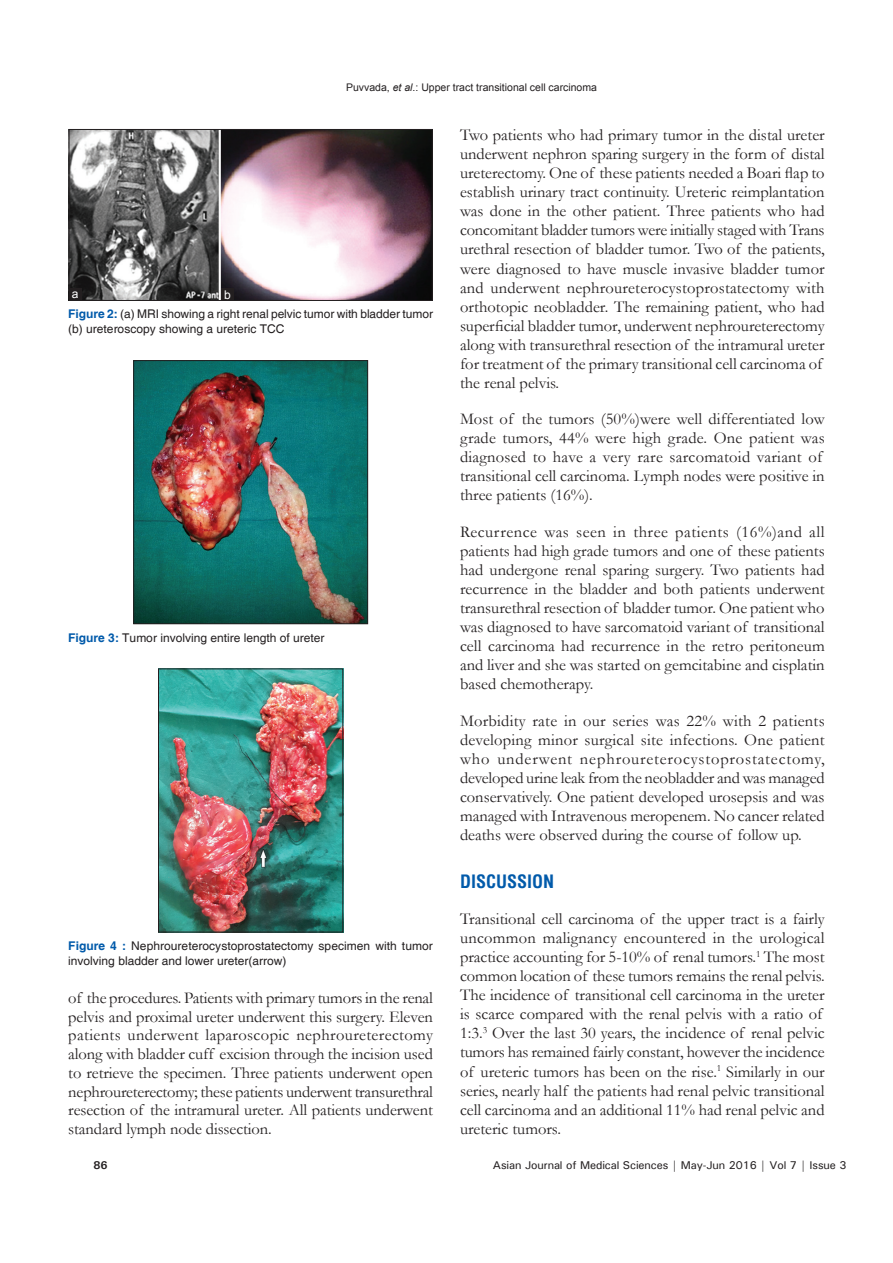
<style>
.page{position:relative;width:893px;height:1263px;background:#fff}
.page>*{position:absolute;margin:0;border:0;box-sizing:border-box;transform-origin:0 0}
.t1{font:700 condensed 18px "Helvetica";color:#015aaa}
.TX{font:16.5px/19px "Garamond";color:#231f20;text-align:justify}
.FGC{font:12px/15px "Helvetica";color:#231f20}
.LABEL{font:12px "Arial";color:#fff}
.t2{font:500 11.25px "Univers";letter-spacing:-.01em;color:#231f20}
.t3{font:700 11.25px "Univers";color:#231f20}
.t4{font:10.5px "Arial";color:#231f20}
.s1{font-style:italic}
.s2{font-weight:700;color:#015aaa}
</style>
<div class="page">
<img style="left:135px;top:362px;width:231px;height:260px">
<div style="left:133px;top:360px;width:235px;height:264px;border:1px solid #231f20"></div>
<img style="left:160px;top:671px;width:181px;height:259px">
<div style="left:158px;top:669px;width:185px;height:263px;border:1px solid #231f20"></div>
<img style="left:71px;top:131px;width:359px;height:168px">
<div style="left:69px;top:129px;width:363px;height:172px;border:1px solid #231f20"></div>
<div style="left:221px;top:288px;width:13px;height:13px;background:#231f20"></div>
<div style="left:69px;top:288px;width:13px;height:13px;background:#231f20"></div>
<p class="t4" style="left:346px;top:80px;width:252px">Puvvada, <span class="s1">et al</span>.: Upper tract transitional cell carcinoma</p>
<p class="LABEL" style="left:72px;top:285px;width:8px">a</p>
<p class="LABEL" style="left:224px;top:286px;width:8px">b</p>
<p class="FGC" style="left:68px;top:307px;width:366px"><span class="s2">Figure 2:</span> (a) MRI showing a right renal pelvic tumor with bladder tumor (b) ureteroscopy showing a ureteric TCC</p>
<p class="FGC" style="left:68px;top:630px;width:258px"><span class="s2">Figure 3:</span> Tumor involving entire length of ureter</p>
<p class="FGC" style="left:68px;top:939px;width:366px"><span class="s2">Figure 4 :</span> Nephroureterocystoprostatectomy specimen with tumor involving bladder and lower ureter(arrow)</p>
<p class="TX" style="left:68px;top:988px;width:366px">of the procedures. Patients with primary tumors in the renal pelvis and proximal ureter underwent this surgery. Eleven patients underwent laparoscopic nephroureterectomy along with bladder cuff excision through the incision used to retrieve the specimen. Three patients underwent open nephroureterectomy; these patients underwent transurethral resection of the intramural ureter. All patients underwent standard lymph node dissection.</p>
<p class="TX" style="left:460px;top:125px;width:366px;text-align:left">Two patients who had primary tumor in the distal ureter underwent nephron sparing surgery in the form of distal ureterectomy. One of these patients needed a Boari flap to establish urinary tract continuity. Ureteric reimplantation was done in the other patient. Three patients who had concomitant bladder tumors were initially staged with Trans urethral resection of bladder tumor. Two of the patients, were diagnosed to have muscle invasive bladder tumor and underwent nephroureterocystoprostatectomy with orthotopic neobladder. The remaining patient, who had superficial bladder tumor, underwent nephroureterectomy along with transurethral resection of the intramural ureter for treatment of the primary transitional cell carcinoma of the renal pelvis.</p>
<p class="TX" style="left:460px;top:409px;width:366px;text-align:left">Most of the tumors (50%)were well differentiated low grade tumors, 44% were high grade. One patient was diagnosed to have a very rare sarcomatoid variant of transitional cell carcinoma. Lymph nodes were positive in three patients (16%).</p>
<p class="TX" style="left:460px;top:522px;width:366px">Recurrence was seen in three patients (16%)and all patients had high grade tumors and one of these patients had undergone renal sparing surgery. Two patients had recurrence in the bladder and both patients underwent transurethral resection of bladder tumor. One patient who was diagnosed to have sarcomatoid variant of transitional cell carcinoma had recurrence in the retro peritoneum and liver and she was started on gemcitabine and cisplatin based chemotherapy.</p>
<p class="TX" style="left:460px;top:710px;width:366px">Morbidity rate in our series was 22% with 2 patients developing minor surgical site infections. One patient who underwent nephroureterocystoprostatectomy, developed urine leak from the neobladder and was managed conservatively. One patient developed urosepsis and was managed with Intravenous meropenem. No cancer related deaths were observed during the course of follow up.</p>
<h1 class="t1" style="left:460px;top:869px;width:96px">DISCUSSION</h1>
<p class="TX" style="left:460px;top:909px;width:366px;text-align:left">Transitional cell carcinoma of the upper tract is a fairly uncommon malignancy encountered in the urological practice accounting for 5-10% of renal tumors.<sup>1</sup> The most common location of these tumors remains the renal pelvis.<br>The incidence of transitional cell carcinoma in the ureter is scarce compared with the renal pelvis with a ratio of 1:3.<sup>3</sup> Over the last 30 years, the incidence of renal pelvic tumors has remained fairly constant, however the incidence of ureteric tumors has been on the rise.<sup>1</sup> Similarly in our series, nearly half the patients had renal pelvic transitional cell carcinoma and an additional 11% had renal pelvic and ureteric tumors.</p>
<p class="t3" style="left:93px;top:1157px;width:16px">86</p>
<p class="t2" style="left:493px;top:1157px;width:355px">Asian Journal of Medical Sciences | May-Jun 2016 | Vol 7 | Issue 3</p>
</div>
